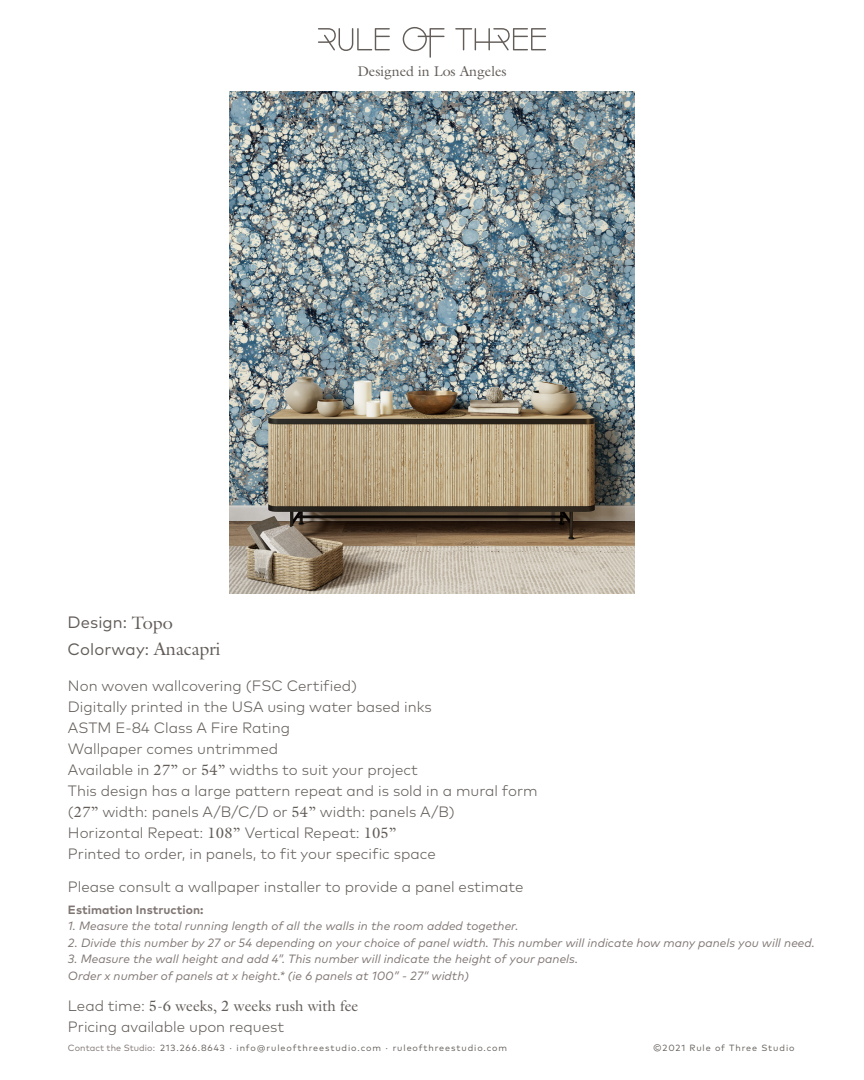
<style>
.page{position:relative;width:864px;height:1080px;background:#fff}
.page>*{position:absolute;margin:0;border:0;box-sizing:border-box;transform-origin:0 0}
.t1{font:16.5px "Mark OT";letter-spacing:.005em;color:#635d59}
.t2{font:300 15px "Mark OT";color:#635d59}
.t3{font:15px "Galliard Std";color:#635d59}
.t4{font:14.1px "Galliard Std";color:#635d59}
.t5{font:italic 12px "Mark OT";letter-spacing:.005em;color:#7f7673}
.t6{font:700 12px "Mark OT";letter-spacing:.005em;color:#7f7673}
.t7{font:9px "Mark OT";letter-spacing:.1em;color:#635d59}
.s1{font-family:"Galliard Std";font-size:18px}
.s2{font-family:"Galliard Std";font-weight:400}
.s3{font-family:"Mark OT";font-weight:300}
.s4{color:#7f7673}
</style>
<div class="page">
<svg style="left:318px;top:28px;width:72px;height:23px"></svg>
<svg style="left:455px;top:28px;width:91px;height:22px"></svg>
<svg style="left:403px;top:27px;width:42px;height:31px"></svg>
<img style="left:230px;top:92px;width:404px;height:502px">
<p class="t4" style="left:357px;top:62px;width:151px">Designed in Los Angeles</p>
<p class="t1" style="left:68px;top:612px;width:107px">Design: <span class="s1">Topo</span></p>
<p class="t1" style="left:68px;top:639px;width:155px">Colorway: <span class="s1">Anacapri</span></p>
<p class="t2" style="left:68px;top:677px;width:291px">Non woven wallcovering (FSC Certified)</p>
<p class="t2" style="left:68px;top:698px;width:365px">Digitally printed in the USA using water based inks</p>
<p class="t2" style="left:68px;top:719px;width:223px">ASTM E-84 Class A Fire Rating</p>
<p class="t2" style="left:68px;top:740px;width:212px">Wallpaper comes untrimmed</p>
<p class="t2" style="left:68px;top:761px;width:352px">Available in <span class="s2">27”</span> or <span class="s2">54”</span> widths to suit your project</p>
<p class="t2" style="left:68px;top:782px;width:471px">This design has a large pattern repeat and is sold in a mural form</p>
<p class="t2" style="left:68px;top:803px;width:388px">(<span class="s2">27”</span> width: panels A/B/C/D or <span class="s2">54”</span> width: panels A/B)</p>
<p class="t2" style="left:68px;top:824px;width:330px">Horizontal Repeat: <span class="s2">108”</span> Vertical Repeat: <span class="s2">105”</span></p>
<p class="t2" style="left:68px;top:845px;width:369px">Printed to order, in panels, to fit your specific space</p>
<p class="t2" style="left:68px;top:878px;width:457px">Please consult a wallpaper installer to provide a panel estimate</p>
<p class="t6" style="left:68px;top:902px;width:137px">Estimation Instruction:</p>
<p class="t5" style="left:68px;top:919px;width:452px">1. Measure the total running length of all the walls in the room added together.</p>
<p class="t5" style="left:68px;top:935px;width:748px">2. Divide this number by 27 or 54 depending on your choice of panel width. This number will indicate how many panels you will need.</p>
<p class="t5" style="left:68px;top:952px;width:512px">3. Measure the wall height and add 4”. This number will indicate the height of your panels.</p>
<p class="t5" style="left:68px;top:968px;width:402px">Order x number of panels at x height.* (ie 6 panels at 100” - 27” width)</p>
<p class="t3" style="left:68px;top:996px;width:292px"><span class="s3">Lead time:</span> 5-6 weeks, 2 weeks rush with fee</p>
<p class="t2" style="left:68px;top:1018px;width:218px">Pricing available upon request</p>
<p class="t7" style="left:68px;top:1042px;width:441px"><span class="s4">Contact the Studio:</span> 213.266.8643 · info@ruleofthreestudio.com · ruleofthreestudio.com</p>
<p class="t7" style="left:653px;top:1042px;width:143px">©2021 Rule of Three Studio</p>
</div>
